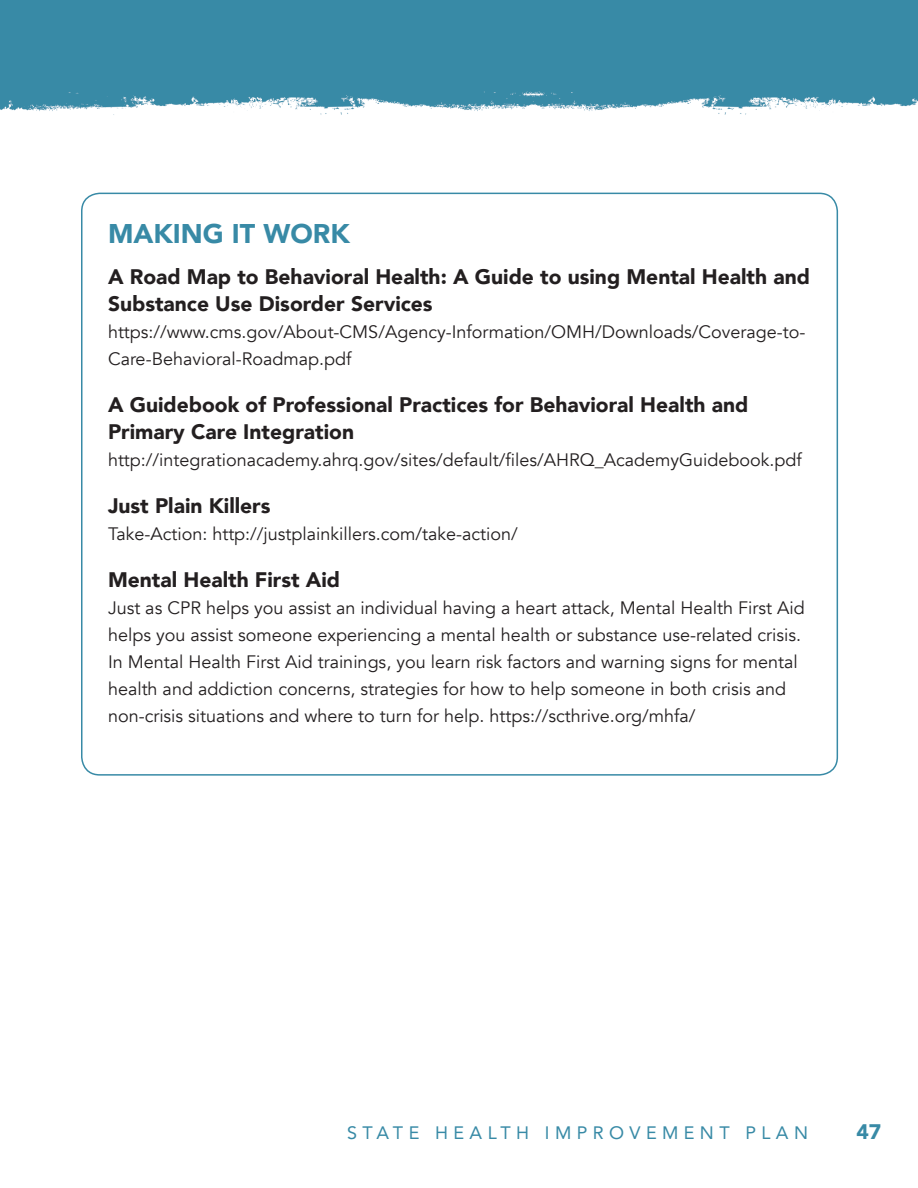
<style>
.page{position:relative;width:918px;height:1188px;background:#fff}
.page>*{position:absolute;margin:0;border:0;box-sizing:border-box;transform-origin:0 0}
.Title_1_-_All_Caps{font:900 27px "Avenir";color:#388aa6}
.Boxed_Sub_Head{font:900 21px/27px "Avenir";color:#231f20}
.t1{font:900 21px "Avenir";color:#388aa6}
.Boxed_Text{font:18px/27px "Avenir";color:#231f20}
.t2{font:18px "Avenir";letter-spacing:.3em;color:#388aa6}
</style>
<div class="page">
<img style="left:0;top:0;width:918px;height:115px">
<p class="Title_1_-_All_Caps" style="left:108px;top:210px;width:243px">MAKING IT WORK</p>
<p class="Boxed_Sub_Head" style="left:108px;top:262px;width:703px">A Road Map to Behavioral Health: A Guide to using Mental Health and<br>Substance Use Disorder Services</p>
<p class="Boxed_Text" style="left:108px;top:318px;width:699px">https://www.cms.gov/About-CMS/Agency-Information/OMH/Downloads/Coverage-to-<br>Care-Behavioral-Roadmap.pdf</p>
<p class="Boxed_Sub_Head" style="left:108px;top:390px;width:642px">A Guidebook of Professional Practices for Behavioral Health and<br>Primary Care Integration</p>
<p class="Boxed_Text" style="left:108px;top:446px;width:695px">http://integrationacademy.ahrq.gov/sites/default/files/AHRQ_AcademyGuidebook.pdf</p>
<p class="Boxed_Sub_Head" style="left:108px;top:492px;width:164px">Just Plain Killers</p>
<p class="Boxed_Text" style="left:108px;top:521px;width:411px">Take-Action: http://justplainkillers.com/take-action/</p>
<p class="Boxed_Sub_Head" style="left:108px;top:566px;width:234px">Mental Health First Aid</p>
<p class="Boxed_Text" style="left:108px;top:595px;width:698px">Just as CPR helps you assist an individual having a heart attack, Mental Health First Aid helps you assist someone experiencing a mental health or substance use-related crisis.<br>In Mental Health First Aid trainings, you learn risk factors and warning signs for mental health and addiction concerns, strategies for how to help someone in both crisis and non-crisis situations and where to turn for help. https://scthrive.org/mhfa/</p>
<p class="t2" style="left:347px;top:1118px;width:462px">STATE HEALTH IMPROVEMENT PLAN</p>
<p class="t1" style="left:856px;top:1114px;width:26px">47</p>
</div>
